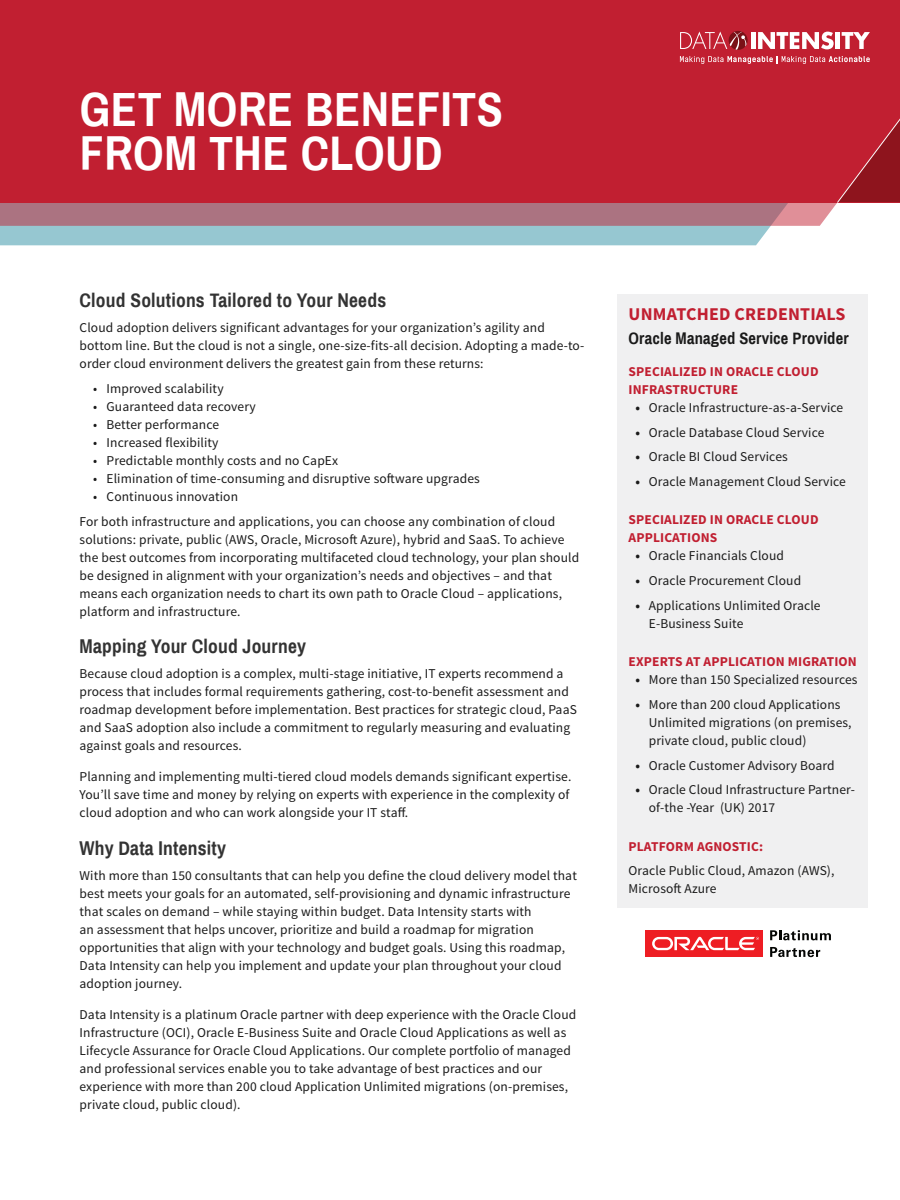
<style>
.page{position:relative;width:900px;height:1200px;background:#fff}
.page>*{position:absolute;margin:0;border:0;box-sizing:border-box;transform-origin:0 0}
.t1{font:700 48px/43.5px "Archivo Narrow";letter-spacing:.01em;color:#fff}
.t2{font:700 19.5px "Archivo Narrow";letter-spacing:.01em;color:#333}
.Sidebar_-_Header{font:700 18px "Source Sans Pro";letter-spacing:.01em;color:#c11f31}
.Sidebar_-_Header-2{font:700 16.5px "Archivo Narrow";letter-spacing:.01em;color:#1a1a1a}
.Body_Copy{font:13.5px/18px "Source Sans Pro";letter-spacing:.01em;color:#1a1a1a}
.Sidebar_-_Subhead{font:700 13.5px/18px "Source Sans Pro";letter-spacing:.01em;color:#c11f31}
.s1{font-weight:700}
</style>
<div class="page">
<div style="left:0;top:226px;width:771px;height:19px;background:#96c7d1"></div>
<div style="left:0;top:0;width:900px;height:202px;background:#c11f31"></div>
<svg style="left:0;top:32px;width:900px;height:194px"></svg>
<div style="left:617px;top:294px;width:251px;height:614px;background:#f0f0f1"></div>
<div style="left:645px;top:930px;width:118px;height:27px;background:#ee1d23"></div>
<svg style="left:652px;top:937px;width:107px;height:13px"></svg>
<svg style="left:770px;top:930px;width:61px;height:10px"></svg>
<svg style="left:770px;top:947px;width:50px;height:10px"></svg>
<p class="t1" style="left:80px;top:88px;width:425px">GET MORE BENEFITS<br>FROM THE CLOUD</p>
<p class="t2" style="left:80px;top:289px;width:308px">Cloud Solutions Tailored to Your Needs</p>
<p class="Body_Copy" style="left:80px;top:319px;width:506px">Cloud adoption delivers significant advantages for your organization’s agility and bottom line. But the cloud is not a single, one-size-fits-all decision. Adopting a made-to&shy;order cloud environment delivers the greatest gain from these returns:</p>
<p class="Body_Copy" style="left:93px;top:380px;width:132px">• Improved scalability</p>
<p class="Body_Copy" style="left:93px;top:398px;width:164px">• Guaranteed data recovery</p>
<p class="Body_Copy" style="left:93px;top:416px;width:128px">• Better performance</p>
<p class="Body_Copy" style="left:93px;top:434px;width:127px">• Increased flexibility</p>
<p class="Body_Copy" style="left:93px;top:452px;width:247px">• Predictable monthly costs and no CapEx</p>
<p class="Body_Copy" style="left:93px;top:470px;width:388px">• Elimination of time-consuming and disruptive software upgrades</p>
<p class="Body_Copy" style="left:93px;top:488px;width:147px">• Continuous innovation</p>
<p class="Body_Copy" style="left:80px;top:512px;width:501px">For both infrastructure and applications, you can choose any combination of cloud solutions: private, public (AWS, Oracle, Microsoft Azure), hybrid and SaaS. To achieve the best outcomes from incorporating multifaceted cloud technology, your plan should be designed in alignment with your organization’s needs and objectives – and that means each organization needs to chart its own path to Oracle Cloud – applications, platform and infrastructure.</p>
<p class="t2" style="left:80px;top:634px;width:228px">Mapping Your Cloud Journey</p>
<p class="Body_Copy" style="left:80px;top:665px;width:499px">Because cloud adoption is a complex, multi-stage initiative, IT experts recommend a process that includes formal requirements gathering, cost-to-benefit assessment and roadmap development before implementation. Best practices for strategic cloud, PaaS and SaaS adoption also include a commitment to regularly measuring and evaluating against goals and resources.</p>
<p class="Body_Copy" style="left:80px;top:768px;width:493px">Planning and implementing multi-tiered cloud models demands significant expertise.<br>You’ll save time and money by relying on experts with experience in the complexity of cloud adoption and who can work alongside your IT staff.</p>
<p class="t2" style="left:80px;top:836px;width:148px">Why Data Intensity</p>
<p class="Body_Copy" style="left:80px;top:866px;width:499px">With more than 150 consultants that can help you define the cloud delivery model that best meets your goals for an automated, self-provisioning and dynamic infrastructure that scales on demand – while staying within budget. Data Intensity starts with<br>an assessment that helps uncover, prioritize and build a roadmap for migration opportunities that align with your technology and budget goals. Using this roadmap, Data Intensity can help you implement and update your plan throughout your cloud adoption journey.</p>
<p class="Body_Copy" style="left:80px;top:1006px;width:498px">Data Intensity is a platinum Oracle partner with deep experience with the Oracle Cloud Infrastructure (OCI), Oracle E-Business Suite and Oracle Cloud Applications as well as Lifecycle Assurance for Oracle Cloud Applications. Our complete portfolio of managed and professional services enable you to take advantage of best practices and our experience with more than 200 cloud Application Unlimited migrations (on-premises, private cloud, public cloud).</p>
<p class="Sidebar_-_Header" style="left:629px;top:302px;width:218px">UNMATCHED CREDENTIALS</p>
<p class="Sidebar_-_Header-2" style="left:629px;top:329px;width:222px">Oracle Managed Service Provider</p>
<p class="Sidebar_-_Subhead" style="left:629px;top:363px;width:191px">SPECIALIZED IN ORACLE CLOUD<br>INFRASTRUCTURE</p>
<p class="Body_Copy" style="left:635px;top:399px;width:209px"><span class="s1">•</span> Oracle Infrastructure-as-a-Service</p>
<p class="Body_Copy" style="left:635px;top:423px;width:191px"><span class="s1">•</span> Oracle Database Cloud Service</p>
<p class="Body_Copy" style="left:635px;top:448px;width:154px"><span class="s1">•</span> Oracle BI Cloud Services</p>
<p class="Body_Copy" style="left:635px;top:473px;width:212px"><span class="s1">•</span> Oracle Management Cloud Service</p>
<p class="Sidebar_-_Subhead" style="left:629px;top:512px;width:191px">SPECIALIZED IN ORACLE CLOUD<br>APPLICATIONS</p>
<p class="Body_Copy" style="left:635px;top:547px;width:150px"><span class="s1">•</span> Oracle Financials Cloud</p>
<p class="Body_Copy" style="left:635px;top:572px;width:167px"><span class="s1">•</span> Oracle Procurement Cloud</p>
<p class="Body_Copy" style="left:649px;top:597px;width:173px;text-indent:-14px"><span class="s1">•</span> Applications Unlimited Oracle<br>E-Business Suite</p>
<p class="Sidebar_-_Subhead" style="left:629px;top:653px;width:230px">EXPERTS AT APPLICATION MIGRATION</p>
<p class="Body_Copy" style="left:635px;top:671px;width:224px"><span class="s1">•</span> More than 150 Specialized resources</p>
<p class="Body_Copy" style="left:649px;top:696px;width:204px;text-indent:-14px"><span class="s1">•</span> More than 200 cloud Applications<br>Unlimited migrations (on premises, private cloud, public cloud)</p>
<p class="Body_Copy" style="left:635px;top:756px;width:201px"><span class="s1">•</span> Oracle Customer Advisory Board</p>
<p class="Body_Copy" style="left:649px;top:781px;width:208px;text-indent:-14px"><span class="s1">•</span> Oracle Cloud Infrastructure Partner&shy;of-the -Year (UK) 2017</p>
<p class="Sidebar_-_Subhead" style="left:629px;top:838px;width:136px">PLATFORM AGNOSTIC:</p>
<p class="Body_Copy" style="left:629px;top:861px;width:207px">Oracle Public Cloud, Amazon (AWS),<br>Microsoft Azure</p>
</div>
